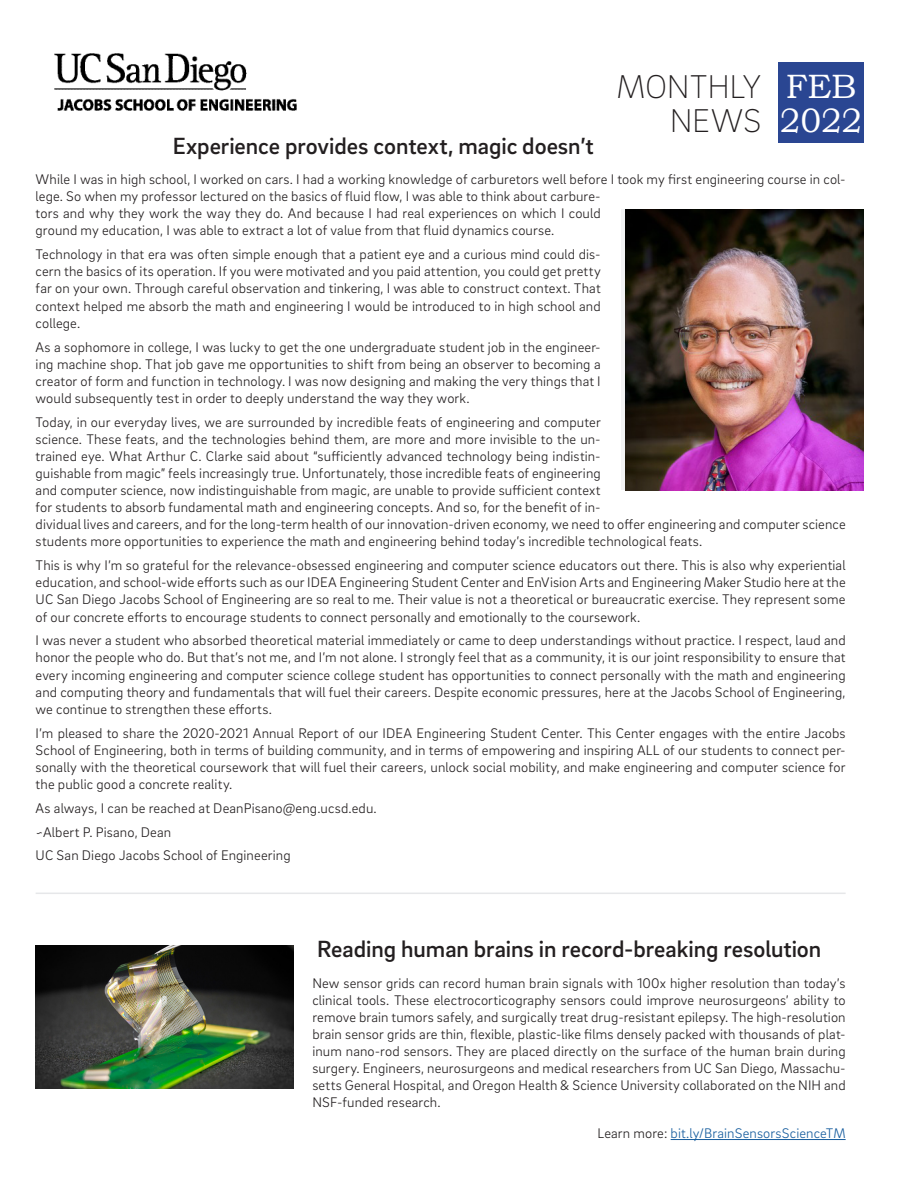
<style>
.page{position:relative;width:918px;height:1188px;background:#fff}
.page>*{position:absolute;margin:0;border:0;box-sizing:border-box;transform-origin:0 0}
.MONTHLY_NEWS__Brix{font:200 33.75px "Brix Sans";letter-spacing:-.01em;color:#231f20}
.box_Mmm_YYYY{font:33.75px/33.8px "Bookman Old Style";letter-spacing:-.005em;color:#fff}
.h1_right{font:500 24px "Brix Sans";color:#231f20}
.h1_left{font:500 24px "Brix Sans";color:#231f20}
.Parag_full_width{font:300 14.25px/17.1px "Brix Sans";letter-spacing:.01em;color:#231f20;text-align:justify}
.parag_right{font:300 14.25px/17.1px "Brix Sans";letter-spacing:.01em;color:#231f20;text-align:justify}
.learn_more__text_on{font:300 14.25px "Brix Sans";letter-spacing:.01em;color:#175d9e}
.s1{color:#231f20}
</style>
<div class="page">
<img style="left:54px;top:54px;width:243px;height:57px">
<div style="left:778px;top:62px;width:86px;height:81px;background:#2a4692"></div>
<hr style="left:671px;top:1139px;width:175px;height:1px;background:#175d9e">
<hr style="left:36px;top:893px;width:810px;height:1px;background:#e6e7e9">
<img style="left:36px;top:946px;width:258px;height:142px">
<img style="left:625px;top:210px;width:239px;height:280px">
<p class="MONTHLY_NEWS__Brix" style="left:616px;top:65px;width:146px">MONTHLY</p>
<p class="MONTHLY_NEWS__Brix" style="left:670px;top:99px;width:93px">NEWS</p>
<p class="box_Mmm_YYYY" style="left:780px;top:70px;width:84px">FEB<br>2022</p>
<p class="h1_left" style="left:173px;top:130px;width:423px">Experience provides context, magic doesn’t</p>
<p class="Parag_full_width" style="left:36px;top:170px;width:812px;text-align:left">While I was in high school, I worked on cars. I had a working knowledge of carburetors well before I took my first engineering course in col&shy;lege. So when my professor lectured on the basics of fluid flow, I was able to think about carbure-<br>tors and why they work the way they do. And because I had real experiences on which I could<br>ground my education, I was able to extract a lot of value from that fluid dynamics course.</p>
<p class="Parag_full_width" style="left:36px;top:245px;width:567px">Technology in that era was often simple enough that a patient eye and a curious mind could dis&shy;cern the basics of its operation. If you were motivated and you paid attention, you could get pretty far on your own. Through careful observation and tinkering, I was able to construct context. That context helped me absorb the math and engineering I would be introduced to in high school and college.</p>
<p class="Parag_full_width" style="left:36px;top:338px;width:567px">As a sophomore in college, I was lucky to get the one undergraduate student job in the engineer&shy;ing machine shop. That job gave me opportunities to shift from being an observer to becoming a creator of form and function in technology. I was now designing and making the very things that I would subsequently test in order to deeply understand the way they work.</p>
<p class="Parag_full_width" style="left:36px;top:413px;width:812px;text-align:left">Today, in our everyday lives, we are surrounded by incredible feats of engineering and computer<br>science. These feats, and the technologies behind them, are more and more invisible to the un-<br>trained eye. What Arthur C. Clarke said about “sufficiently advanced technology being indistin-<br>guishable from magic” feels increasingly true. Unfortunately, those incredible feats of engineering<br>and computer science, now indistinguishable from magic, are unable to provide sufficient context<br>for students to absorb fundamental math and engineering concepts. And so, for the benefit of in-<br>dividual lives and careers, and for the long-term health of our innovation-driven economy, we need to offer engineering and computer science students more opportunities to experience the math and engineering behind today’s incredible technological feats.</p>
<p class="Parag_full_width" style="left:36px;top:556px;width:812px">This is why I’m so grateful for the relevance-obsessed engineering and computer science educators out there. This is also why experiential education, and school-wide efforts such as our IDEA Engineering Student Center and EnVision Arts and Engineering Maker Studio here at the UC San Diego Jacobs School of Engineering are so real to me. Their value is not a theoretical or bureaucratic exercise. They represent some of our concrete efforts to encourage students to connect personally and emotionally to the coursework.</p>
<p class="Parag_full_width" style="left:36px;top:631px;width:812px">I was never a student who absorbed theoretical material immediately or came to deep understandings without practice. I respect, laud and honor the people who do. But that’s not me, and I’m not alone. I strongly feel that as a community, it is our joint responsibility to ensure that every incoming engineering and computer science college student has opportunities to connect personally with the math and engineering and computing theory and fundamentals that will fuel their careers. Despite economic pressures, here at the Jacobs School of Engineering, we continue to strengthen these efforts.</p>
<p class="Parag_full_width" style="left:36px;top:724px;width:812px">I’m pleased to share the 2020-2021 Annual Report of our IDEA Engineering Student Center. This Center engages with the entire Jacobs School of Engineering, both in terms of building community, and in terms of empowering and inspiring ALL of our students to connect per&shy;sonally with the theoretical coursework that will fuel their careers, unlock social mobility, and make engineering and computer science for the public good a concrete reality.</p>
<p class="Parag_full_width" style="left:36px;top:799px;width:343px">As always, I can be reached at DeanPisano@eng.ucsd.edu.</p>
<p class="Parag_full_width" style="left:36px;top:823px;width:137px">~Albert P. Pisano, Dean</p>
<p class="Parag_full_width" style="left:36px;top:847px;width:256px">UC San Diego Jacobs School of Engineering</p>
<p class="h1_right" style="left:317px;top:933px;width:506px">Reading human brains in record-breaking resolution</p>
<p class="parag_right" style="left:312px;top:974px;width:535px">New sensor grids can record human brain signals with 100x higher resolution than today’s clinical tools. These electrocorticography sensors could improve neurosurgeons’ ability to remove brain tumors safely, and surgically treat drug-resistant epilepsy. The high-resolution brain sensor grids are thin, flexible, plastic-like films densely packed with thousands of plat&shy;inum nano-rod sensors. They are placed directly on the surface of the human brain during surgery. Engineers, neurosurgeons and medical researchers from UC San Diego, Massachu&shy;setts General Hospital, and Oregon Health &amp; Science University collaborated on the NIH and NSF-funded research.</p>
<p class="learn_more__text_on" style="left:597px;top:1124px;width:250px"><span class="s1">Learn more:</span> bit.ly/BrainSensorsScienceTM</p>
</div>
